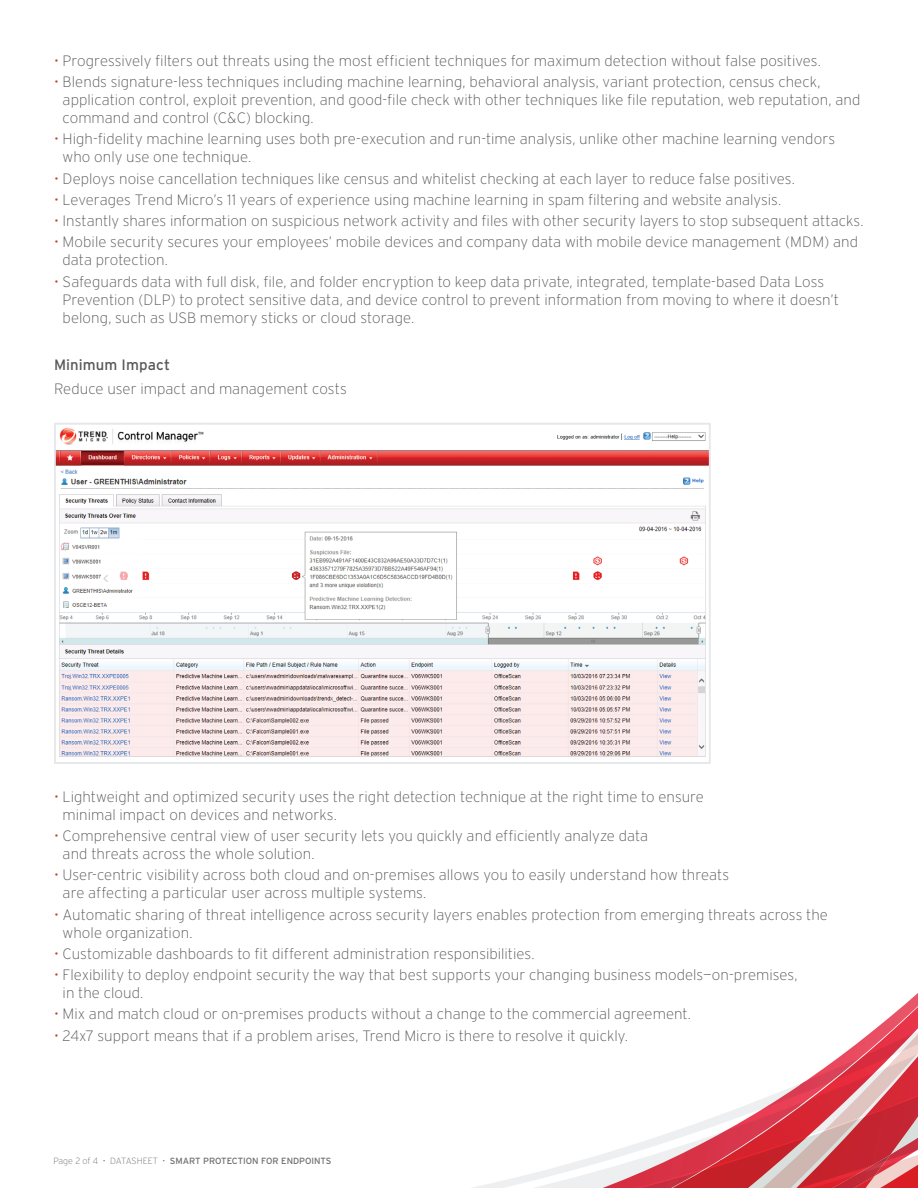
<style>
.page{position:relative;width:918px;height:1188px;background:#fff}
.page>*{position:absolute;margin:0;border:0;box-sizing:border-box;transform-origin:0 0}
.t1{font:200 15px/18px "Interstate";color:#57585a}
.t2{font:15px "Interstate";letter-spacing:.005em;color:#57585a}
.t3{font:9px "Interstate";color:#6c6d70}
.s1{color:#bf4530}
.s2{font-weight:200}
</style>
<div class="page">
<svg style="left:472px;top:993px;width:446px;height:195px"></svg>
<img style="left:57px;top:427px;width:651px;height:330px">
<div style="left:54px;top:423px;width:657px;height:341px;border:2px solid #e6e7e9"></div>
<p class="t1" style="left:54px;top:52px;width:769px"><span class="s1">•</span> Progressively filters out threats using the most efficient techniques for maximum detection without false positives.</p>
<p class="t1" style="left:63px;top:73px;width:799px;text-indent:-9px"><span class="s1">•</span> Blends signature-less techniques including machine learning, behavioral analysis, variant protection, census check, application control, exploit prevention, and good-file check with other techniques like file reputation, web reputation, and command and control (C&amp;C) blocking.</p>
<p class="t1" style="left:63px;top:130px;width:774px;text-indent:-9px"><span class="s1">•</span> High-fidelity machine learning uses both pre-execution and run-time analysis, unlike other machine learning vendors who only use one technique.</p>
<p class="t1" style="left:54px;top:169px;width:742px"><span class="s1">•</span> Deploys noise cancellation techniques like census and whitelist checking at each layer to reduce false positives.</p>
<p class="t1" style="left:54px;top:191px;width:729px"><span class="s1">•</span> Leverages Trend Micro’s 11 years of experience using machine learning in spam filtering and website analysis.</p>
<p class="t1" style="left:54px;top:212px;width:811px"><span class="s1">•</span> Instantly shares information on suspicious network activity and files with other security layers to stop subsequent attacks.</p>
<p class="t1" style="left:63px;top:233px;width:797px;text-indent:-9px"><span class="s1">•</span> Mobile security secures your employees’ mobile devices and company data with mobile device management (MDM) and data protection.</p>
<p class="t1" style="left:63px;top:272px;width:778px;text-indent:-9px"><span class="s1">•</span> Safeguards data with full disk, file, and folder encryption to keep data private, integrated, template-based Data Loss<br>Prevention (DLP) to protect sensitive data, and device control to prevent information from moving to where it doesn’t belong, such as USB memory sticks or cloud storage.</p>
<p class="t2" style="left:54px;top:355px;width:118px">Minimum Impact</p>
<p class="t1" style="left:54px;top:380px;width:294px">Reduce user impact and management costs</p>
<p class="t1" style="left:63px;top:788px;width:643px;text-indent:-9px"><span class="s1">•</span> Lightweight and optimized security uses the right detection technique at the right time to ensure minimal impact on devices and networks.</p>
<p class="t1" style="left:63px;top:827px;width:587px;text-indent:-9px"><span class="s1">•</span> Comprehensive central view of user security lets you quickly and efficiently analyze data and threats across the whole solution.</p>
<p class="t1" style="left:63px;top:866px;width:668px;text-indent:-9px"><span class="s1">•</span> User-centric visibility across both cloud and on-premises allows you to easily understand how threats are affecting a particular user across multiple systems.</p>
<p class="t1" style="left:63px;top:905px;width:767px;text-indent:-9px"><span class="s1">•</span> Automatic sharing of threat intelligence across security layers enables protection from emerging threats across the whole organization.</p>
<p class="t1" style="left:54px;top:945px;width:482px"><span class="s1">•</span> Customizable dashboards to fit different administration responsibilities.</p>
<p class="t1" style="left:63px;top:966px;width:737px;text-indent:-9px"><span class="s1">•</span> Flexibility to deploy endpoint security the way that best supports your changing business models—on-premises, in the cloud.</p>
<p class="t1" style="left:54px;top:1005px;width:639px"><span class="s1">•</span> Mix and match cloud or on-premises products without a change to the commercial agreement.</p>
<p class="t1" style="left:54px;top:1026px;width:575px"><span class="s1">•</span> 24x7 support means that if a problem arises, Trend Micro is there to resolve it quickly.</p>
<p class="t3" style="left:53px;top:1156px;width:280px"><span class="s2">Page 2 of 4 • DATASHEET •</span> SMART PROTECTION FOR ENDPOINTS</p>
</div>
